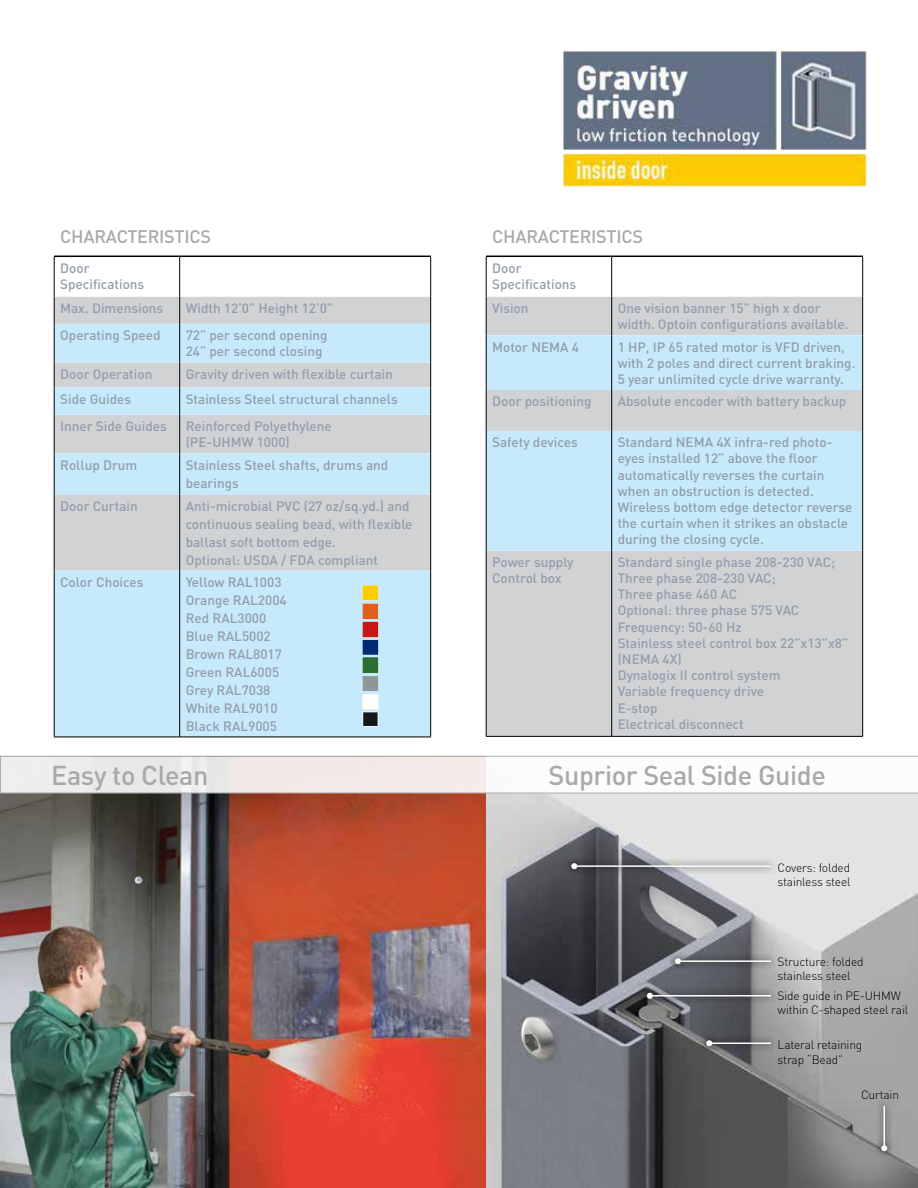
<style>
.page{position:relative;width:918px;height:1188px;background:#fff}
.page>*{position:absolute;margin:0;border:0;box-sizing:border-box;transform-origin:0 0}
.t1{font:500 27px "DIN Pro";letter-spacing:-.015em;color:#a7a9ab}
.t2{font:500 18px "DIN Pro";letter-spacing:-.015em;color:#a7a9ab}
.t3{font:500 13.5px/16.2px "DIN Pro";color:#939eac}
.t4{font:300 12px/14.4px "DIN Pro";letter-spacing:-.015em;color:#000}
</style>
<div class="page">
<img style="left:46px;top:793px;width:872px;height:395px">
<svg style="left:564px;top:856px;width:214px;height:20px;background:#97979a"></svg>
<hr style="left:574px;top:865px;width:197px;height:2px;background:#fff">
<svg style="left:571px;top:863px;width:6px;height:6px"></svg>
<svg style="left:668px;top:951px;width:110px;height:20px;background:#707278"></svg>
<hr style="left:678px;top:960px;width:93px;height:2px;background:#fff">
<svg style="left:675px;top:958px;width:6px;height:6px"></svg>
<svg style="left:640px;top:985px;width:138px;height:21px;background:#636569"></svg>
<hr style="left:650px;top:995px;width:121px;height:2px;background:#fff">
<svg style="left:647px;top:993px;width:6px;height:6px"></svg>
<svg style="left:699px;top:1033px;width:79px;height:20px"></svg>
<hr style="left:709px;top:1043px;width:62px;height:1px;background:#fff">
<svg style="left:706px;top:1040px;width:6px;height:6px"></svg>
<svg style="left:874px;top:1099px;width:20px;height:60px"></svg>
<hr style="left:884px;top:1106px;width:1px;height:42px;background:#fff">
<svg style="left:881px;top:1145px;width:6px;height:6px"></svg>
<img style="left:0;top:793px;width:46px;height:395px">
<img style="left:563px;top:51px;width:304px;height:136px">
<div style="left:55px;top:297px;width:375px;height:27px;background:#d1d2d4"></div>
<svg style="left:55px;top:324px;width:375px;height:413px;background:#c9e1ed"></svg>
<hr style="left:54px;top:256px;width:126px;height:1px;background:#000">
<hr style="left:180px;top:256px;width:251px;height:1px;background:#000">
<hr style="left:54px;top:257px;width:1px;height:40px;background:#000">
<svg style="left:54px;top:297px;width:1px;height:27px"></svg>
<hr style="left:54px;top:324px;width:1px;height:38px;background:#000">
<svg style="left:54px;top:362px;width:1px;height:53px"></svg>
<hr style="left:54px;top:415px;width:1px;height:38px;background:#000">
<hr style="left:54px;top:453px;width:1px;height:41px;background:#000">
<hr style="left:54px;top:494px;width:1px;height:77px;background:#000">
<hr style="left:54px;top:571px;width:1px;height:166px;background:#000">
<hr style="left:54px;top:737px;width:126px;height:1px;background:#000">
<hr style="left:180px;top:737px;width:251px;height:1px;background:#000">
<hr style="left:179px;top:257px;width:1px;height:40px;background:#000">
<hr style="left:430px;top:257px;width:1px;height:40px;background:#000">
<svg style="left:179px;top:297px;width:1px;height:27px"></svg>
<svg style="left:430px;top:297px;width:1px;height:27px"></svg>
<hr style="left:179px;top:324px;width:1px;height:38px;background:#000">
<hr style="left:430px;top:324px;width:1px;height:38px;background:#000">
<svg style="left:179px;top:362px;width:1px;height:53px"></svg>
<svg style="left:430px;top:362px;width:1px;height:53px"></svg>
<hr style="left:179px;top:415px;width:1px;height:38px;background:#000">
<hr style="left:430px;top:415px;width:1px;height:38px;background:#000">
<hr style="left:179px;top:453px;width:1px;height:41px;background:#000">
<hr style="left:430px;top:453px;width:1px;height:41px;background:#000">
<hr style="left:179px;top:494px;width:1px;height:77px;background:#000">
<hr style="left:430px;top:494px;width:1px;height:77px;background:#000">
<hr style="left:179px;top:571px;width:1px;height:166px;background:#000">
<hr style="left:430px;top:571px;width:1px;height:166px;background:#000">
<div style="left:487px;top:297px;width:375px;height:439px;background:#d1d2d4"></div>
<svg style="left:487px;top:335px;width:375px;height:215px;background:#c7e5f3"></svg>
<hr style="left:486px;top:256px;width:126px;height:1px;background:#000">
<hr style="left:612px;top:256px;width:251px;height:1px;background:#000">
<hr style="left:486px;top:257px;width:1px;height:40px;background:#000">
<hr style="left:862px;top:257px;width:1px;height:40px;background:#000">
<hr style="left:486px;top:297px;width:1px;height:38px;background:#000">
<hr style="left:862px;top:297px;width:1px;height:38px;background:#000">
<hr style="left:486px;top:335px;width:1px;height:55px;background:#000">
<hr style="left:862px;top:335px;width:1px;height:55px;background:#000">
<hr style="left:486px;top:390px;width:1px;height:41px;background:#000">
<hr style="left:862px;top:390px;width:1px;height:41px;background:#000">
<hr style="left:486px;top:431px;width:1px;height:119px;background:#000">
<hr style="left:862px;top:431px;width:1px;height:119px;background:#000">
<hr style="left:486px;top:550px;width:1px;height:186px;background:#000">
<hr style="left:862px;top:550px;width:1px;height:186px;background:#000">
<hr style="left:486px;top:736px;width:126px;height:1px;background:#000">
<hr style="left:612px;top:736px;width:251px;height:1px;background:#000">
<hr style="left:611px;top:257px;width:1px;height:40px;background:#000">
<hr style="left:611px;top:297px;width:1px;height:38px;background:#000">
<hr style="left:611px;top:335px;width:1px;height:55px;background:#000">
<hr style="left:611px;top:390px;width:1px;height:41px;background:#000">
<hr style="left:611px;top:431px;width:1px;height:119px;background:#000">
<hr style="left:611px;top:550px;width:1px;height:186px;background:#000">
<svg style="left:0;top:756px;width:918px;height:37px"></svg>
<img style="left:361px;top:584px;width:18px;height:144px">
<h2 class="t2" style="left:60px;top:224px;width:152px">CHARACTERISTICS</h2>
<p class="t3" style="left:60px;top:260px;width:86px">Door<br>Specifications</p>
<p class="t3" style="left:60px;top:300px;width:105px">Max. Dimensions</p>
<p class="t3" style="left:186px;top:300px;width:149px">Width 12’0” Height 12’0”</p>
<p class="t3" style="left:60px;top:327px;width:102px">Operating Speed</p>
<p class="t3" style="left:186px;top:327px;width:143px">72” per second opening<br>24” per second closing</p>
<p class="t3" style="left:60px;top:365px;width:94px">Door Operation</p>
<p class="t3" style="left:186px;top:365px;width:209px">Gravity driven with flexible curtain</p>
<p class="t3" style="left:60px;top:390px;width:72px">Side Guides</p>
<p class="t3" style="left:186px;top:390px;width:214px">Stainless Steel structural channels</p>
<p class="t3" style="left:60px;top:417px;width:108px">Inner Side Guides</p>
<p class="t3" style="left:186px;top:417px;width:148px">Reinforced Polyethylene (PE-UHMW 1000)</p>
<p class="t3" style="left:60px;top:456px;width:79px">Rollup Drum</p>
<p class="t3" style="left:186px;top:455px;width:204px;line-height:18px">Stainless Steel shafts, drums and bearings</p>
<p class="t3" style="left:60px;top:497px;width:79px">Door Curtain</p>
<p class="t3" style="left:186px;top:496px;width:228px;line-height:18px">Anti-microbial PVC (27 oz/sq.yd.) and continuous sealing bead, with flexible ballast soft bottom edge.<br>Optional: USDA / FDA compliant</p>
<p class="t3" style="left:60px;top:573px;width:85px">Color Choices</p>
<p class="t3" style="left:186px;top:572px;width:103px;line-height:18px">Yellow RAL1003<br>Orange RAL2004<br>Red RAL3000<br>Blue RAL5002<br>Brown RAL8017<br>Green RAL6005<br>Grey RAL7038<br>White RAL9010<br>Black RAL9005</p>
<h2 class="t2" style="left:492px;top:224px;width:152px">CHARACTERISTICS</h2>
<p class="t3" style="left:492px;top:260px;width:86px">Door<br>Specifications</p>
<p class="t3" style="left:492px;top:300px;width:38px">Vision</p>
<p class="t3" style="left:618px;top:300px;width:232px">One vision banner 15” high x door width. Optoin configurations available.</p>
<p class="t3" style="left:492px;top:338px;width:88px">Motor NEMA 4</p>
<p class="t3" style="left:618px;top:338px;width:239px">1 HP, IP 65 rated motor is VFD driven, with 2 poles and direct current braking.<br>5 year unlimited cycle drive warranty.</p>
<p class="t3" style="left:492px;top:393px;width:101px">Door positioning</p>
<p class="t3" style="left:618px;top:393px;width:230px">Absolute encoder with battery backup</p>
<p class="t3" style="left:492px;top:434px;width:87px">Safety devices</p>
<p class="t3" style="left:618px;top:434px;width:236px">Standard NEMA 4X infra-red photo&shy;eyes installed 12” above the floor automatically reverses the curtain when an obstruction is detected.<br>Wireless bottom edge detector reverse the curtain when it strikes an obstacle during the closing cycle.</p>
<p class="t3" style="left:492px;top:553px;width:83px">Power supply<br>Control box</p>
<p class="t3" style="left:618px;top:553px;width:232px">Standard single phase 208-230 VAC;<br>Three phase 208-230 VAC;<br>Three phase 460 AC<br>Optional: three phase 575 VAC<br>Frequency: 50-60 Hz<br>Stainless steel control box 22”x13”x8” (NEMA 4X)<br>Dynalogix II control system<br>Variable frequency drive<br>E-stop<br>Electrical disconnect</p>
<h1 class="t1" style="left:51px;top:757px;width:159px">Easy to Clean</h1>
<h1 class="t1" style="left:549px;top:757px;width:279px">Suprior Seal Side Guide</h1>
<p class="t4" style="left:778px;top:860px;width:75px">Covers: folded stainless steel</p>
<p class="t4" style="left:778px;top:954px;width:88px">Structure: folded stainless steel</p>
<p class="t4" style="left:778px;top:987px;width:132px">Side guide in PE-UHMW within C-shaped steel rail</p>
<p class="t4" style="left:778px;top:1037px;width:86px">Lateral retaining strap “Bead”</p>
<p class="t4" style="left:861px;top:1087px;width:40px">Curtain</p>
</div>
